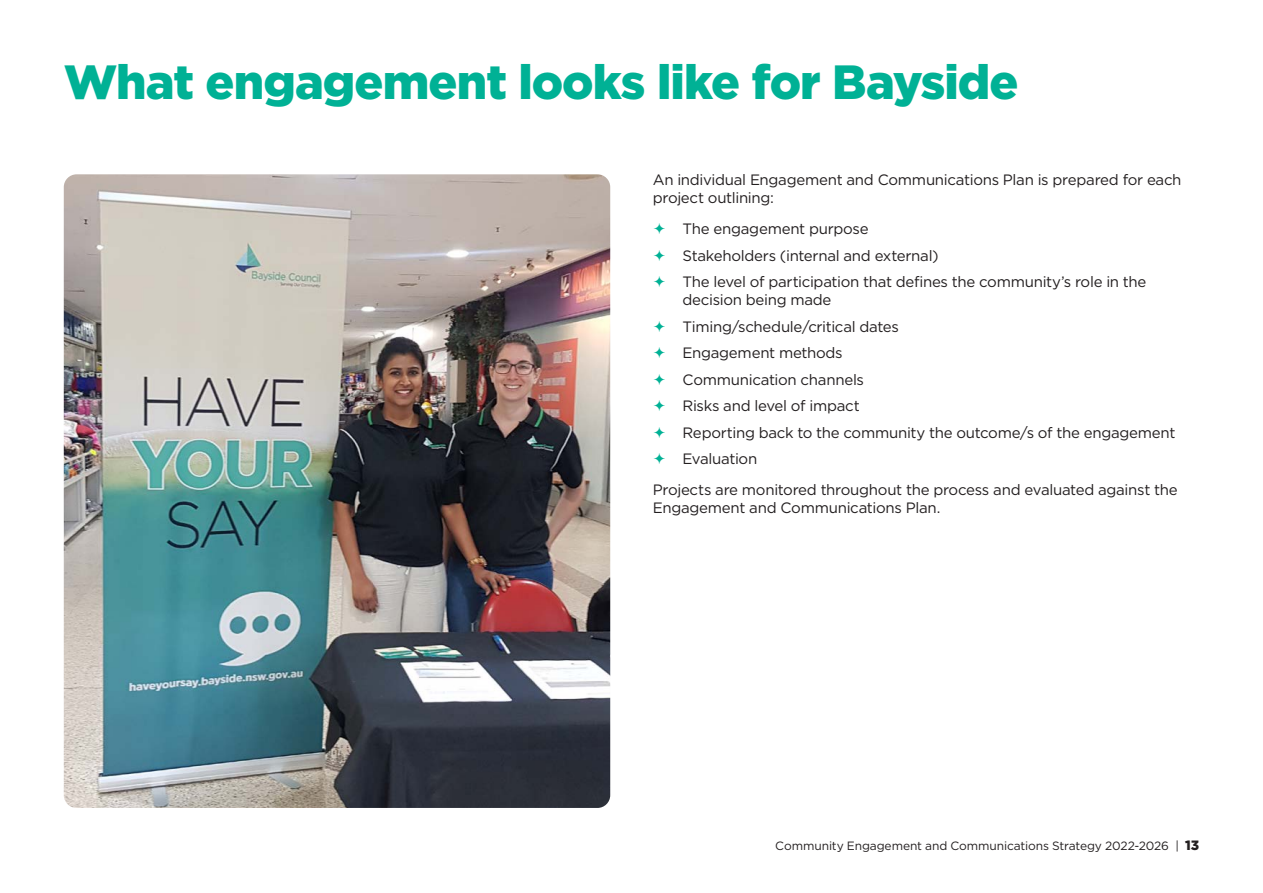
<style>
.page{position:relative;width:1263px;height:893px;background:#fff}
.page>*{position:absolute;margin:0;border:0;box-sizing:border-box;transform-origin:0 0}
.t1{font:900 48px "Gotham";letter-spacing:-.02em;color:#00b195}
.t2{font:15px/26.5px "Gotham";letter-spacing:-.02em;color:#231f20}
.t3{font:12px "Gotham";letter-spacing:-.01em;color:#231f20}
.s1{font-weight:900;font-size:13.5px}
</style>
<div class="page">
<img style="left:64px;top:174px;width:546px;height:634px">
<h1 class="t1" style="left:64px;top:54px;width:956px">What engagement looks like for Bayside</h1>
<p class="t2" style="left:653px;top:171px;width:530px;line-height:18px">An individual Engagement and Communications Plan is prepared for each project outlining:</p>
<p class="t2" style="left:682px;top:215px;width:465px">The engagement purpose<br>Stakeholders (internal and external)<br>The level of participation that defines the community’s role in the</p>
<p class="t2" style="left:682px;top:286px;width:494px">decision being made<br>Timing/schedule/critical dates<br>Engagement methods<br>Communication channels<br>Risks and level of impact<br>Reporting back to the community the outcome/s of the engagement<br>Evaluation</p>
<p class="t2" style="left:653px;top:480px;width:526px;line-height:18px">Projects are monitored throughout the process and evaluated against the<br>Engagement and Communications Plan.</p>
<p class="t3" style="left:775px;top:839px;width:425px">Community Engagement and Communications Strategy 2022-2026 | <span class="s1">13</span></p>
</div>
